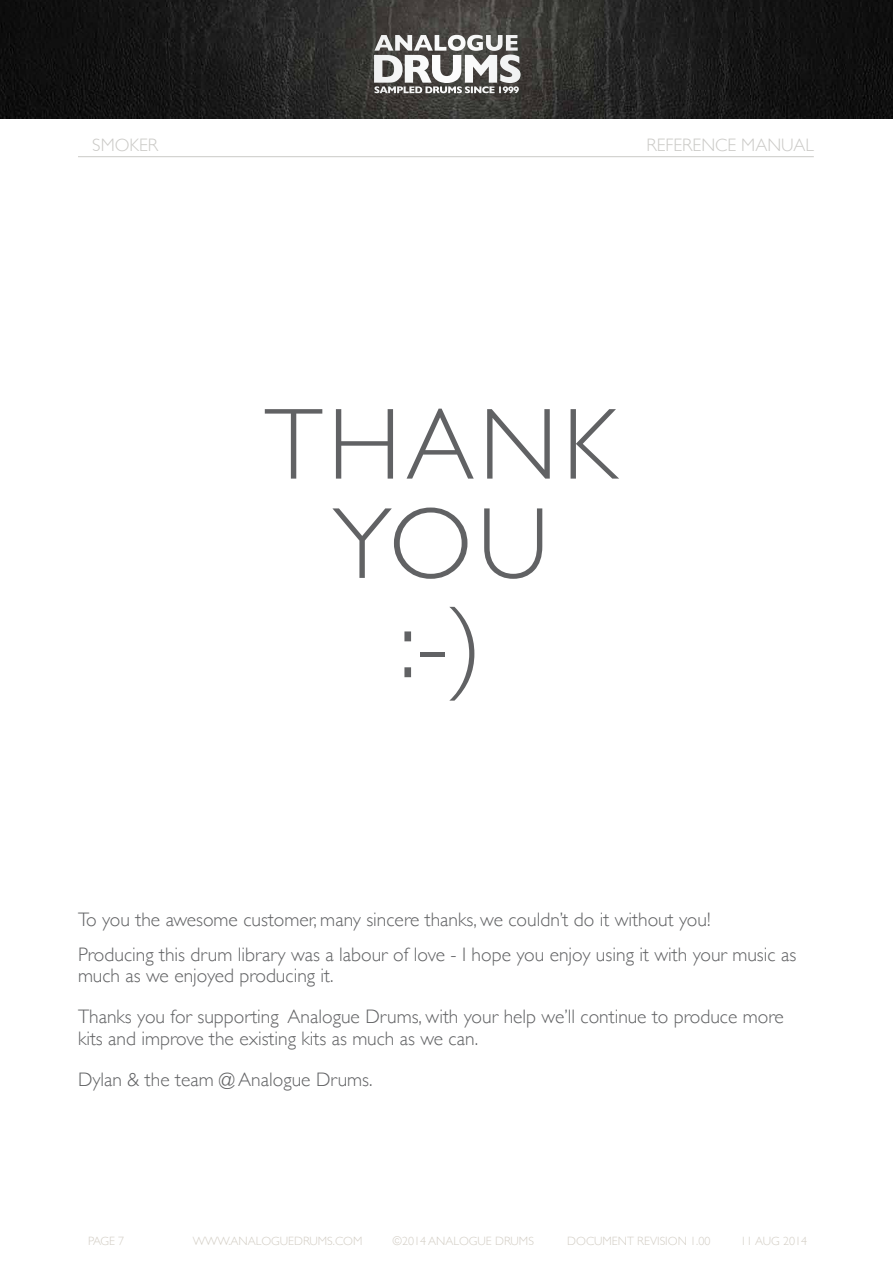
<style>
.page{position:relative;width:893px;height:1263px;background:#fff}
.page>*{position:absolute;margin:0;border:0;box-sizing:border-box;transform-origin:0 0}
.t1{font:300 101.85px/99.3px "Gill Sans";letter-spacing:.05em;color:#616264;text-align:center}
.t2{font:300 19.5px/41px "Gill Sans";color:#616264}
.t3{font:300 18px "Gill Sans";color:#cbcac7}
.t4{font:300 12px "Gill Sans";color:#d2cdc4}
</style>
<div class="page">
<hr style="left:78px;top:156px;width:736px;height:1px;background:#cbcac7">
<img style="left:0;top:0;width:893px;height:119px">
<svg style="left:374px;top:35px;width:147px;height:48px"></svg>
<p class="t3" style="left:92px;top:131px;width:68px">SMOKER</p>
<p class="t3" style="left:646px;top:131px;width:169px">REFERENCE MANUAL</p>
<h1 class="t1" style="left:264px;top:391px;width:354px">THANK<br>YOU<br>:-)</h1>
<p class="t2" style="left:78px;top:901px;width:720px;line-height:34.5px">To you the awesome customer, many sincere thanks, we couldn’t do it without you!<br>Producing this drum library was a labour of love - I hope you enjoy using it with your music as</p>
<p class="t2" style="left:78px;top:954px;width:707px">much as we enjoyed producing it.<br>Thanks you for supporting Analogue Drums, with your help we’ll continue to produce more</p>
<p class="t2" style="left:78px;top:1017px;width:402px">kits and improve the existing kits as much as we can.<br>Dylan &amp; the team @ Analogue Drums.</p>
<p class="t4" style="left:88px;top:1231px;width:38px">PAGE 7</p>
<p class="t4" style="left:193px;top:1231px;width:171px">WWW.ANALOGUEDRUMS.COM</p>
<p class="t4" style="left:392px;top:1231px;width:143px">©2014 ANALOGUE DRUMS</p>
<p class="t4" style="left:567px;top:1231px;width:145px">DOCUMENT REVISION 1.00</p>
<p class="t4" style="left:740px;top:1231px;width:68px">11 AUG 2014</p>
</div>
